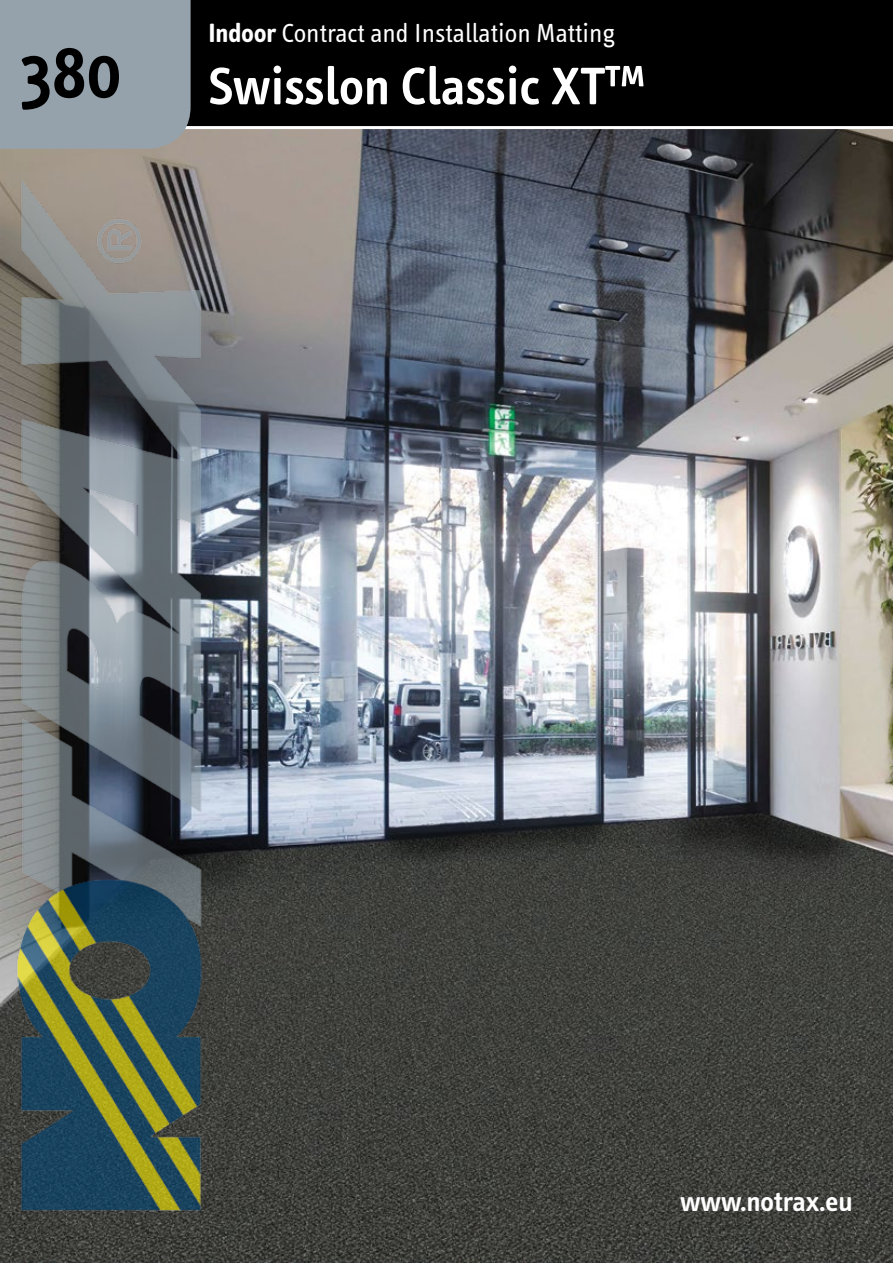
<style>
.page{position:relative;width:893px;height:1263px;background:#fff}
.page>*{position:absolute;margin:0;border:0;box-sizing:border-box;transform-origin:0 0}
.t1{font:600 75px "Info Text";color:#000}
.t2{font:600 54px "Info Text";color:#fff}
.t3{font:600 28.5px "Info Text";color:#fff}
.t4{font:27px "Info Text";color:#fff}
.s1{font-weight:700}
</style>
<div class="page">
<img style="left:0;top:129px;width:893px;height:1134px">
<div style="left:0;top:0;width:893px;height:128px;background:#000"></div>
<hr style="left:0;top:126px;width:893px;height:3px;background:#fff">
<div style="left:0;top:0;width:191px;height:142px;background:#95a2ab"></div>
<img style="left:0;top:142px;width:242px;height:1095px">
<h1 class="t1" style="left:21px;top:30px;width:101px">380</h1>
<p class="t4" style="left:208px;top:18px;width:408px"><span class="s1">Indoor</span> Contract and Installation Matting</p>
<h2 class="t2" style="left:208px;top:56px;width:440px">Swisslon Classic XT™</h2>
<p class="t3" style="left:680px;top:1186px;width:174px">www.notrax.eu</p>
</div>
